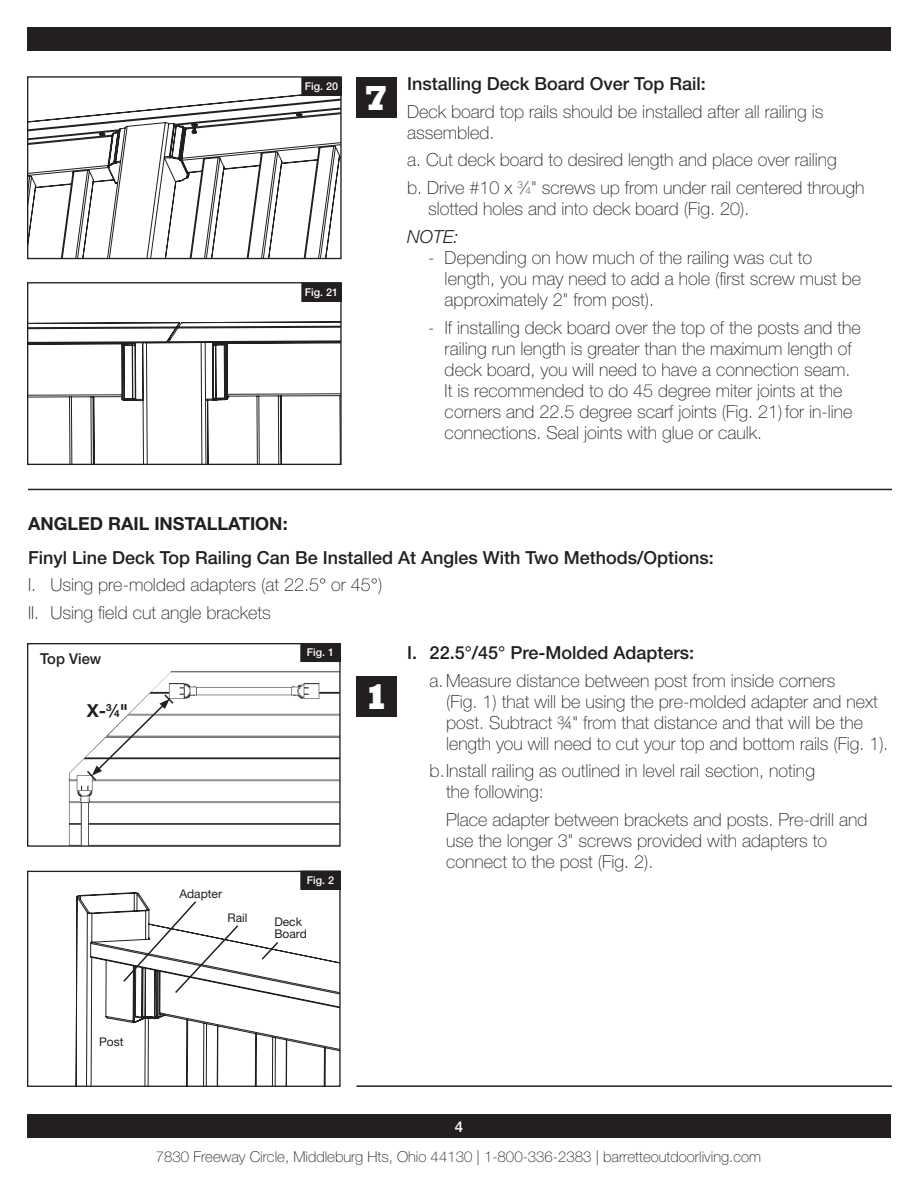
<style>
.page{position:relative;width:918px;height:1188px;background:#fff}
.page>*{position:absolute;margin:0;border:0;box-sizing:border-box;transform-origin:0 0}
.t1{font:800 35.7px "Rockwell";color:#fff}
.t2{font:100 18px/21px "Helvetica Neue LT Std";color:#231f20}
.t3{font:500 18px "Helvetica Neue LT Std";color:#231f20}
.t4{font:700 18px "Helvetica Neue LT Std";color:#231f20}
.t5{font:italic 300 18px "Helvetica Neue LT Std";color:#231f20}
.t6{font:100 15px "Helvetica Neue LT Std";color:#231f20}
.t7{font:500 15px "Helvetica Neue LT Std";color:#231f20}
.t8{font:500 15px "Helvetica Neue LT Std";color:#fff}
.t9{font:12px "Helvetica Neue LT Std";color:#231f20}
.t10{font:500 10.8px "Helvetica Neue LT Std";color:#fff}
.s1{font-size:9.9px}
</style>
<div class="page">
<div style="left:27px;top:1115px;width:864px;height:23px;background:#231f20"></div>
<div style="left:27px;top:27px;width:864px;height:24px;background:#231f20"></div>
<div style="left:356px;top:77px;width:40px;height:40px;background:#231f20"></div>
<div style="left:302px;top:283px;width:39px;height:18px;background:#231f20"></div>
<div style="left:301px;top:283px;width:41px;height:19px;border:1px solid #231f20"></div>
<svg style="left:29px;top:94px;width:311px;height:163px"></svg>
<div style="left:27px;top:76px;width:315px;height:183px;border:1px solid #231f20"></div>
<svg style="left:29px;top:321px;width:311px;height:142px"></svg>
<div style="left:27px;top:282px;width:315px;height:183px;border:1px solid #231f20"></div>
<hr style="left:28px;top:489px;width:864px;height:1px;background:#231f20">
<hr style="left:356px;top:1085px;width:536px;height:2px;background:#231f20">
<div style="left:356px;top:677px;width:40px;height:40px;background:#231f20"></div>
<svg style="left:69px;top:671px;width:270px;height:174px"></svg>
<div style="left:27px;top:643px;width:314px;height:204px;border:1px solid #231f20"></div>
<svg style="left:75px;top:892px;width:264px;height:193px"></svg>
<div style="left:27px;top:871px;width:314px;height:216px;border:1px solid #231f20"></div>
<div style="left:301px;top:643px;width:39px;height:19px;background:#231f20"></div>
<div style="left:300px;top:643px;width:41px;height:19px;border:1px solid #231f20"></div>
<div style="left:301px;top:871px;width:39px;height:18px;background:#231f20"></div>
<div style="left:300px;top:871px;width:41px;height:19px;border:1px solid #231f20"></div>
<svg style="left:85px;top:693px;width:90px;height:89px"></svg>
<svg style="left:122px;top:900px;width:118px;height:95px"></svg>
<svg style="left:260px;top:940px;width:20px;height:21px"></svg>
<div style="left:302px;top:77px;width:39px;height:19px;background:#231f20"></div>
<div style="left:301px;top:77px;width:41px;height:19px;border:1px solid #231f20"></div>
<p class="t10" style="left:305px;top:80px;width:35px">Fig. 20</p>
<p class="t10" style="left:305px;top:286px;width:35px">Fig. 21</p>
<p class="t1" style="left:364px;top:77px;width:26px">7</p>
<p class="t3" style="left:407px;top:73px;width:300px">Installing Deck Board Over Top Rail:</p>
<p class="t2" style="left:407px;top:101px;width:418px">Deck board top rails should be installed after all railing is assembled.</p>
<p class="t2" style="left:407px;top:150px;width:431px">a. Cut deck board to desired length and place over railing</p>
<p class="t2" style="left:428px;top:177px;width:438px;text-indent:-21px">b. Drive #10 x <sup>3</sup>⁄<span class="s1">4</span>" screws up from under rail centered through slotted holes and into deck board (Fig. 20).</p>
<p class="t5" style="left:407px;top:226px;width:53px">NOTE:</p>
<p class="t2" style="left:445px;top:247px;width:418px;text-indent:-17px">- Depending on how much of the railing was cut to length, you may need to add a hole (first screw must be approximately 2" from post).</p>
<p class="t2" style="left:445px;top:317px;width:418px;text-indent:-16px">- If installing deck board over the top of the posts and the railing run length is greater than the maximum length of deck board, you will need to have a connection seam.<br>It is recommended to do 45 degree miter joints at the corners and 22.5 degree scarf joints (Fig. 21) for in-line connections. Seal joints with glue or caulk.</p>
<p class="t4" style="left:28px;top:513px;width:261px">ANGLED RAIL INSTALLATION:</p>
<p class="t3" style="left:28px;top:546px;width:687px">Finyl Line Deck Top Railing Can Be Installed At Angles With Two Methods/Options:</p>
<p class="t2" style="left:28px;top:574px;width:356px">I. Using pre-molded adapters (at 22.5° or 45°)</p>
<p class="t2" style="left:28px;top:602px;width:244px">II. Using field cut angle brackets</p>
<p class="t7" style="left:40px;top:650px;width:63px">Top View</p>
<p class="t4" style="left:87px;top:699px;width:43px">X-<sup>3</sup>⁄<span class="s1">4</span>"</p>
<p class="t10" style="left:307px;top:646px;width:29px">Fig. 1</p>
<p class="t9" style="left:179px;top:886px;width:44px">Adapter</p>
<p class="t10" style="left:307px;top:874px;width:29px">Fig. 2</p>
<p class="t9" style="left:227px;top:911px;width:21px">Rail</p>
<p class="t9" style="left:274px;top:915px;width:29px">Deck</p>
<p class="t9" style="left:274px;top:927px;width:34px">Board</p>
<p class="t1" style="left:364px;top:676px;width:26px">1</p>
<p class="t3" style="left:407px;top:642px;width:289px">I. 22.5°/45° Pre-Molded Adapters:</p>
<p class="t2" style="left:446px;top:670px;width:444px;text-indent:-17px">a. Measure distance between post from inside corners<br>(Fig. 1) that will be using the pre-molded adapter and next post. Subtract ¾" from that distance and that will be the length you will need to cut your top and bottom rails (Fig. 1).</p>
<p class="t2" style="left:446px;top:760px;width:370px;text-indent:-17px">b.Install railing as outlined in level rail section, noting the following:</p>
<p class="t2" style="left:446px;top:809px;width:423px">Place adapter between brackets and posts. Pre-drill and use the longer 3" screws provided with adapters to connect to the post (Fig. 2).</p>
<p class="t9" style="left:99px;top:1035px;width:26px">Post</p>
<p class="t8" style="left:455px;top:1118px;width:10px">4</p>
<p class="t6" style="left:156px;top:1148px;width:607px">7830 Freeway Circle, Middleburg Hts, Ohio 44130 | 1-800-336-2383 | barretteoutdoorliving.com</p>
</div>
